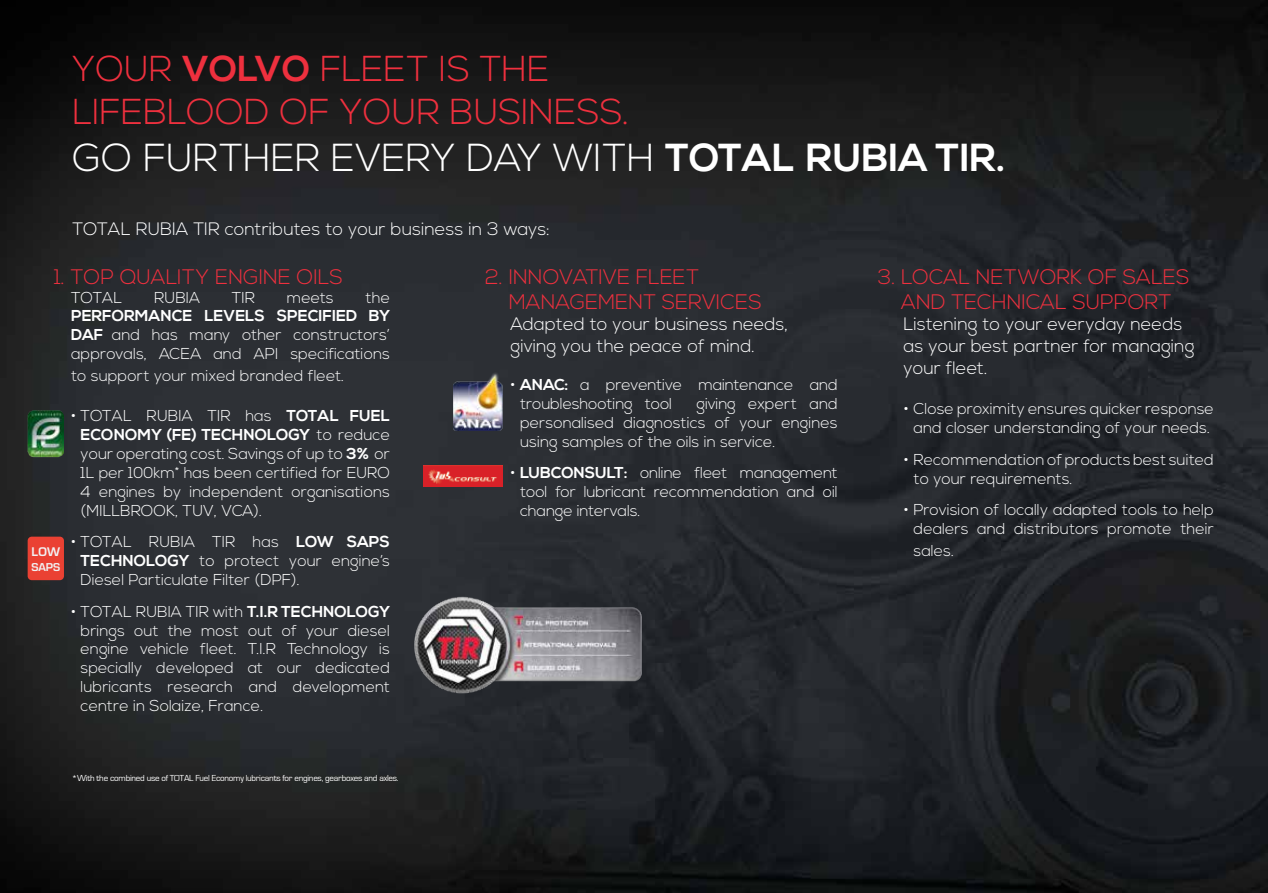
<style>
.page{position:relative;width:1268px;height:893px;background:#fff}
.page>*{position:absolute;margin:0;border:0;box-sizing:border-box;transform-origin:0 0}
.t1{font:300 39px "Nexa";color:#fff}
.t2{font:300 36px/43.2px "Nexa";color:#ee303e}
.t3{font:300 21px/25.2px "Nexa";color:#ee303e}
.t4{font:300 18px/21.6px "Nexa";color:#fff}
.t5{font:300 15.75px/18.9px "Nexa";color:#fff;text-align:justify}
.t6{font:700 13.05px "Eurostile T";color:#f1f1f2}
.t7{font:700 11.85px "Eurostile T";color:#f1f1f2}
.t8{font:9px "Eurostile";letter-spacing:-.025em;color:#fff}
.s1{font-weight:700}
</style>
<div class="page">
<img style="left:0;top:0;width:1267px;height:893px">
<img style="left:453px;top:371px;width:49px;height:60px">
<img style="left:423px;top:466px;width:79px;height:21px">
<img style="left:402px;top:556px;width:252px;height:177px">
<img style="left:28px;top:410px;width:36px;height:47px">
<div style="left:28px;top:537px;width:36px;height:43px;background:#ea4133;border-radius:4px"></div>
<h2 class="t2" style="left:72px;top:49px;width:558px">YOUR <span class="s1">VOLVO</span> FLEET IS THE<br>LIFEBLOOD OF YOUR BUSINESS.</h2>
<h1 class="t1" style="left:72px;top:135px;width:934px">GO FURTHER EVERY DAY WITH <span class="s1">TOTAL RUBIA TIR.</span></h1>
<p class="t4" style="left:72px;top:219px;width:479px">TOTAL RUBIA TIR contributes to your business in 3 ways:</p>
<h3 class="t3" style="left:508px;top:265px;width:254px;text-indent:-24px">2. INNOVATIVE FLEET<br>MANAGEMENT SERVICES</h3>
<p class="t4" style="left:510px;top:314px;width:279px">Adapted to your business needs, giving you the peace of mind.</p>
<p class="t5" style="left:520px;top:376px;width:319px;text-indent:-10px">• <span class="s1">ANAC:</span> a preventive maintenance and troubleshooting tool</p>
<h3 class="t3" style="left:54px;top:265px;width:290px">1. TOP QUALITY ENGINE OILS</h3>
<p class="t5" style="left:71px;top:288px;width:53px">TOTAL</p>
<p class="t5" style="left:154px;top:288px;width:48px">RUBIA</p>
<p class="t5" style="left:232px;top:288px;width:25px">TIR</p>
<p class="t5" style="left:287px;top:288px;width:48px">meets</p>
<p class="t5" style="left:365px;top:288px;width:26px">the</p>
<p class="t5" style="left:71px;top:307px;width:320px"><span class="s1">PERFORMANCE LEVELS SPECIFIED BY DAF</span> and has many other constructors’ approvals, ACEA and API specifications</p>
<p class="t5" style="left:71px;top:367px;width:275px">to support your mixed branded fleet.</p>
<p class="t5" style="left:81px;top:407px;width:311px;text-indent:-10px">• TOTAL RUBIA TIR has <span class="s1">TOTAL FUEL ECONOMY (FE) TECHNOLOGY</span> to reduce your operating cost. Savings of up to <span class="s1">3%</span> or 1L per 100km* has been certified for EURO 4 engines by independent organisations (MILLBROOK, TUV, VCA).</p>
<p class="t5" style="left:81px;top:533px;width:311px;text-indent:-10px">• TOTAL RUBIA TIR has <span class="s1">LOW SAPS TECHNOLOGY</span> to protect your engine’s Diesel Particulate Filter (DPF).</p>
<p class="t5" style="left:81px;top:602px;width:311px;text-indent:-10px">• TOTAL RUBIA TIR with <span class="s1">T.I.R TECHNOLOGY </span>brings out the most out of your diesel engine vehicle fleet. T.I.R Technology is specially developed at our dedicated lubricants research and development centre in Solaize, France.</p>
<p class="t5" style="left:520px;top:395px;width:319px;text-indent:176px">giving expert and personalised diagnostics of your engines using samples of the oils in service.</p>
<p class="t5" style="left:520px;top:464px;width:319px;text-indent:-10px">• <span class="s1">LUBCONSULT:</span> online fleet management tool for lubricant recommendation and oil change intervals.</p>
<p class="t6" style="left:32px;top:544px;width:30px">LOW</p>
<p class="t7" style="left:31px;top:560px;width:30px">SAPS</p>
<p class="t8" style="left:72px;top:774px;width:328px">*With the combined use of TOTAL Fuel Economy lubricants for engines, gearboxes and axles.</p>
<h3 class="t3" style="left:877px;top:265px;width:313px;text-align:center">3. LOCAL NETWORK OF SALES<br>AND TECHNICAL SUPPORT</h3>
<p class="t4" style="left:903px;top:314px;width:292px">Listening to your everyday needs as your best partner for managing your fleet.</p>
<p class="t5" style="left:903px;top:400px;width:311px;text-align:center">• Close proximity ensures quicker response and closer understanding of your needs.</p>
<p class="t5" style="left:913px;top:451px;width:302px;text-indent:-10px">• Recommendation of products best suited to your requirements.</p>
<p class="t5" style="left:903px;top:501px;width:311px;text-align:right">• Provision of locally adapted tools to help dealers and distributors promote their</p>
<p class="t5" style="left:913px;top:542px;width:42px">sales.</p>
</div>
